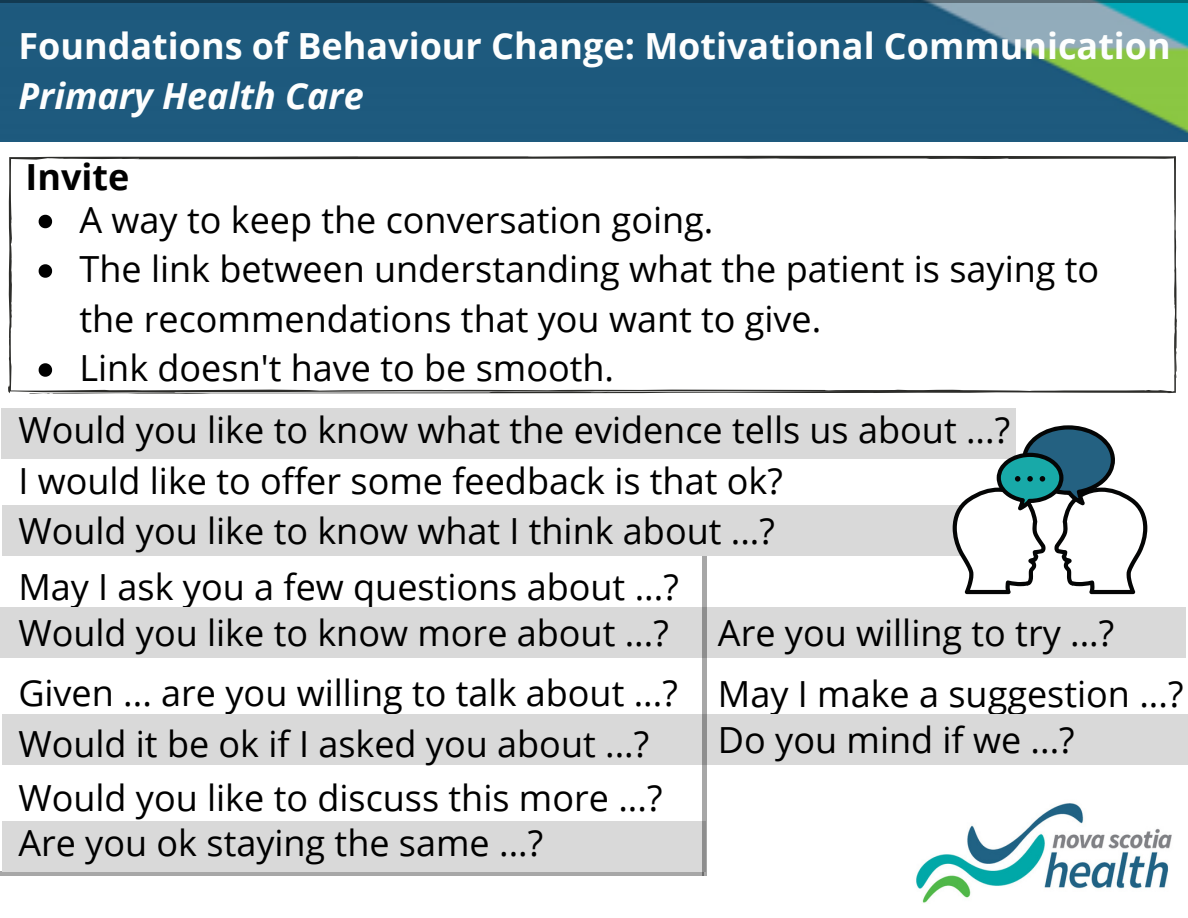
<style>
.page{position:relative;width:1188px;height:918px;background:#fff}
.page>*{position:absolute;margin:0;border:0;box-sizing:border-box;transform-origin:0 0}
.t1{font:36px/49.5px "Open Sans";color:#000}
.t2{font:700 36px "Open Sans";color:#fdfefe}
.t3{font:italic 700 36px "Open Sans";color:#fdfefe}
.t4{font:700 36px "Open Sans";color:#000}
</style>
<div class="page">
<img style="left:0;top:2px;width:1188px;height:140px">
<img style="left:916px;top:803px;width:256px;height:100px">
<svg style="left:8px;top:155px;width:1169px;height:239px"></svg>
<svg style="left:39px;top:215px;width:13px;height:13px"></svg>
<svg style="left:39px;top:264px;width:13px;height:14px"></svg>
<svg style="left:39px;top:363px;width:13px;height:14px"></svg>
<hr style="left:0;top:0;width:1188px;height:2px;background:#000">
<div style="left:1px;top:408px;width:1015px;height:51px;background:#d9d9d9"></div>
<hr style="left:0;top:872px;width:704px;height:4px;background:#a7a7a7">
<div style="left:2px;top:505px;width:1013px;height:51px;background:#d9d9d9"></div>
<svg style="left:952px;top:425px;width:196px;height:169px"></svg>
<div style="left:0;top:607px;width:1185px;height:51px;background:#d9d9d9"></div>
<div style="left:2px;top:714px;width:1186px;height:51px;background:#d9d9d9"></div>
<div style="left:2px;top:821px;width:704px;height:51px;background:#d9d9d9"></div>
<svg style="left:702px;top:556px;width:5px;height:319px;fill:#a7a7a7"></svg>
<p class="t2" style="left:18px;top:21px;width:1154px">Foundations of Behaviour Change: Motivational Communication</p>
<p class="t3" style="left:18px;top:70px;width:347px">Primary Health Care</p>
<p class="t4" style="left:26px;top:152px;width:105px">Invite</p>
<p class="t1" style="left:80px;top:194px;width:1021px">A way to keep the conversation going.<br>The link between understanding what the patient is saying to the recommendations that you want to give.<br>Link doesn't have to be smooth.</p>
<p class="t1" style="left:18px;top:404px;width:993px">Would you like to know what the evidence tells us about ...?</p>
<p class="t1" style="left:18px;top:455px;width:766px">I would like to offer some feedback is that ok?</p>
<p class="t1" style="left:18px;top:505px;width:758px">Would you like to know what I think about ...?</p>
<p class="t1" style="left:18px;top:561px;width:662px">May I ask you a few questions about ...?</p>
<p class="t1" style="left:18px;top:607px;width:652px">Would you like to know more about ...?</p>
<p class="t1" style="left:718px;top:607px;width:398px">Are you willing to try ...?</p>
<p class="t1" style="left:18px;top:667px;width:1167px">Given ... are you willing to talk about ...? May I make a suggestion ...?</p>
<p class="t1" style="left:18px;top:718px;width:632px">Would it be ok if I asked you about ...?</p>
<p class="t1" style="left:718px;top:714px;width:358px">Do you mind if we ...?</p>
<p class="t1" style="left:18px;top:772px;width:646px">Would you like to discuss this more ...?</p>
<p class="t1" style="left:18px;top:817px;width:526px">Are you ok staying the same ...?</p>
</div>
